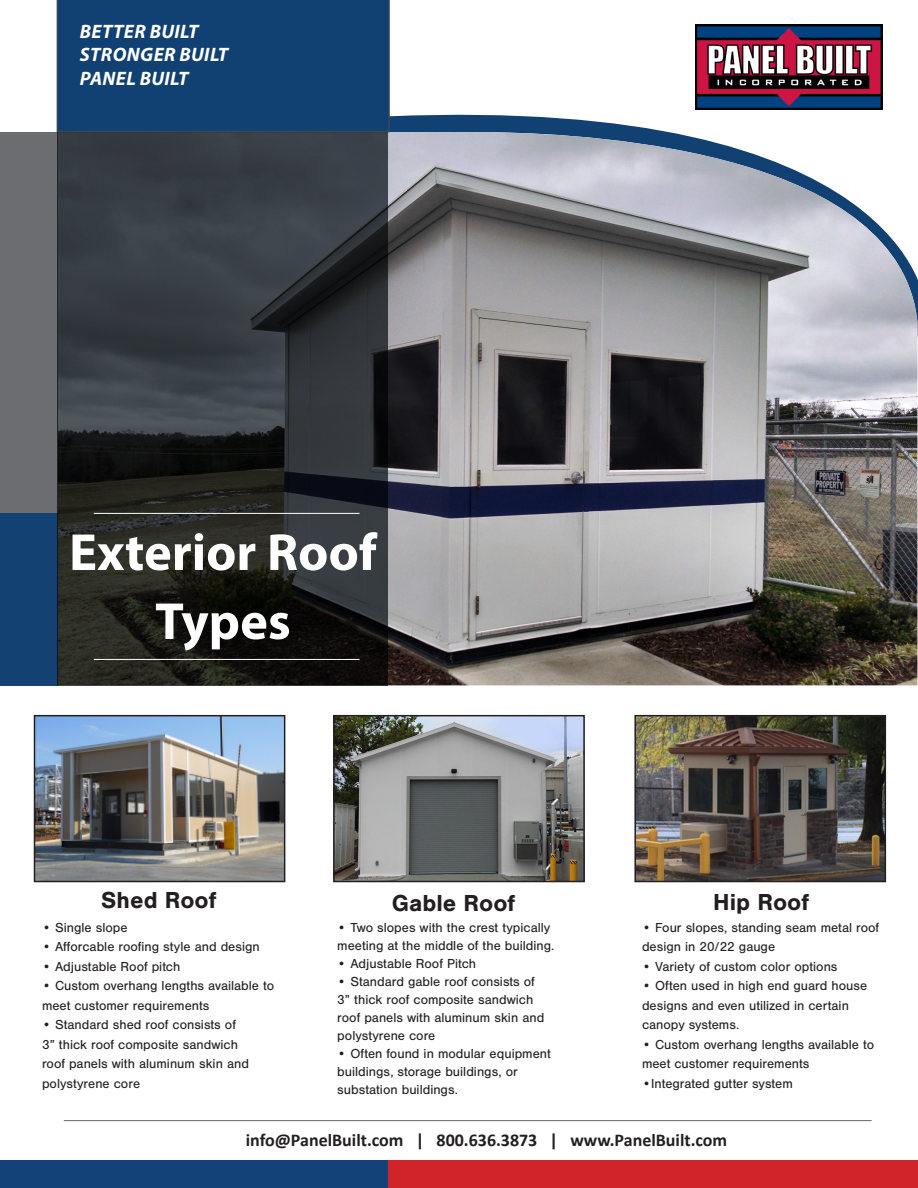
<style>
.page{position:relative;width:918px;height:1188px;background:#fff}
.page>*{position:absolute;margin:0;border:0;box-sizing:border-box;transform-origin:0 0}
.t1{font:700 52.5px/69px "Myriad Pro";color:#fff;text-align:center}
.t2{font:700 24px "Nimbus San";color:#231f20}
.t3{font:italic 700 19.5px "Myriad Pro";letter-spacing:.02em;color:#fff}
.t4{font:700 18px "Calibri";color:#231f20}
.t5{font:13.5px/19.5px "Nimbus San";color:#231f20}
</style>
<div class="page">
<svg style="left:390px;top:96px;width:528px;height:302px"></svg>
<img style="left:388px;top:132px;width:529px;height:553px">
<div style="left:0;top:132px;width:57px;height:479px;background:#6c6d70"></div>
<div style="left:0;top:513px;width:57px;height:172px;background:#134171"></div>
<div style="left:57px;top:0;width:333px;height:132px;background:#114072"></div>
<svg style="left:57px;top:132px;width:331px;height:553px;background:#2c2f31"></svg>
<div style="left:0;top:1161px;width:918px;height:27px;background:#124278"></div>
<div style="left:388px;top:1161px;width:530px;height:27px;background:#d1232a"></div>
<img style="left:695px;top:24px;width:187px;height:86px">
<hr style="left:64px;top:1120px;width:808px;height:1px;background:#76787b">
<hr style="left:94px;top:513px;width:266px;height:1px;background:#fff">
<hr style="left:94px;top:659px;width:266px;height:1px;background:#fff">
<img style="left:37px;top:718px;width:245px;height:161px">
<div style="left:34px;top:715px;width:251px;height:167px;border:2px solid #231f20"></div>
<img style="left:336px;top:718px;width:246px;height:161px">
<div style="left:333px;top:715px;width:252px;height:167px;border:2px solid #231f20"></div>
<img style="left:637px;top:718px;width:246px;height:161px">
<div style="left:634px;top:715px;width:252px;height:167px;border:2px solid #231f20"></div>
<p class="t3" style="left:80px;top:19px;width:120px">BETTER BUILT</p>
<p class="t3" style="left:80px;top:42px;width:150px">STRONGER BUILT</p>
<p class="t3" style="left:80px;top:65px;width:110px">PANEL BUILT</p>
<p class="t1" style="left:69px;top:516px;width:309px">Exterior Roof<br>Types</p>
<p class="t2" style="left:101px;top:887px;width:117px">Shed Roof</p>
<p class="t2" style="left:392px;top:889px;width:125px">Gable Roof</p>
<p class="t2" style="left:713px;top:888px;width:97px">Hip Roof</p>
<p class="t5" style="left:642px;top:918px;width:239px">• Four slopes, standing seam metal roof design in 20/22 gauge</p>
<p class="t5" style="left:642px;top:957px;width:197px">• Variety of custom color options</p>
<p class="t5" style="left:642px;top:976px;width:227px">• Often used in high end guard house designs and even utilized in certain canopy systems.</p>
<p class="t5" style="left:642px;top:1035px;width:234px">• Custom overhang lengths available to meet customer requirements</p>
<p class="t5" style="left:642px;top:1074px;width:152px">•Integrated gutter system</p>
<p class="t5" style="left:42px;top:918px;width:87px">• Single slope</p>
<p class="t5" style="left:42px;top:937px;width:219px">• Afforcable roofing style and design</p>
<p class="t5" style="left:42px;top:957px;width:140px">• Adjustable Roof pitch</p>
<p class="t5" style="left:42px;top:976px;width:234px">• Custom overhang lengths available to meet customer requirements</p>
<p class="t5" style="left:42px;top:1015px;width:208px">• Standard shed roof consists of<br>3” thick roof composite sandwich roof panels with aluminum skin and polystyrene core</p>
<p class="t5" style="left:337px;top:918px;width:219px;line-height:18px">• Two slopes with the crest typically meeting at the middle of the building.</p>
<p class="t5" style="left:337px;top:954px;width:140px">• Adjustable Roof Pitch</p>
<p class="t5" style="left:337px;top:972px;width:208px;line-height:18px">• Standard gable roof consists of<br>3” thick roof composite sandwich roof panels with aluminum skin and polystyrene core</p>
<p class="t5" style="left:337px;top:1044px;width:215px;line-height:18px">• Often found in modular equipment buildings, storage buildings, or substation buildings.</p>
<p class="t4" style="left:246px;top:1128px;width:483px">info@PanelBuilt.com | 800.636.3873 | www.PanelBuilt.com</p>
</div>
